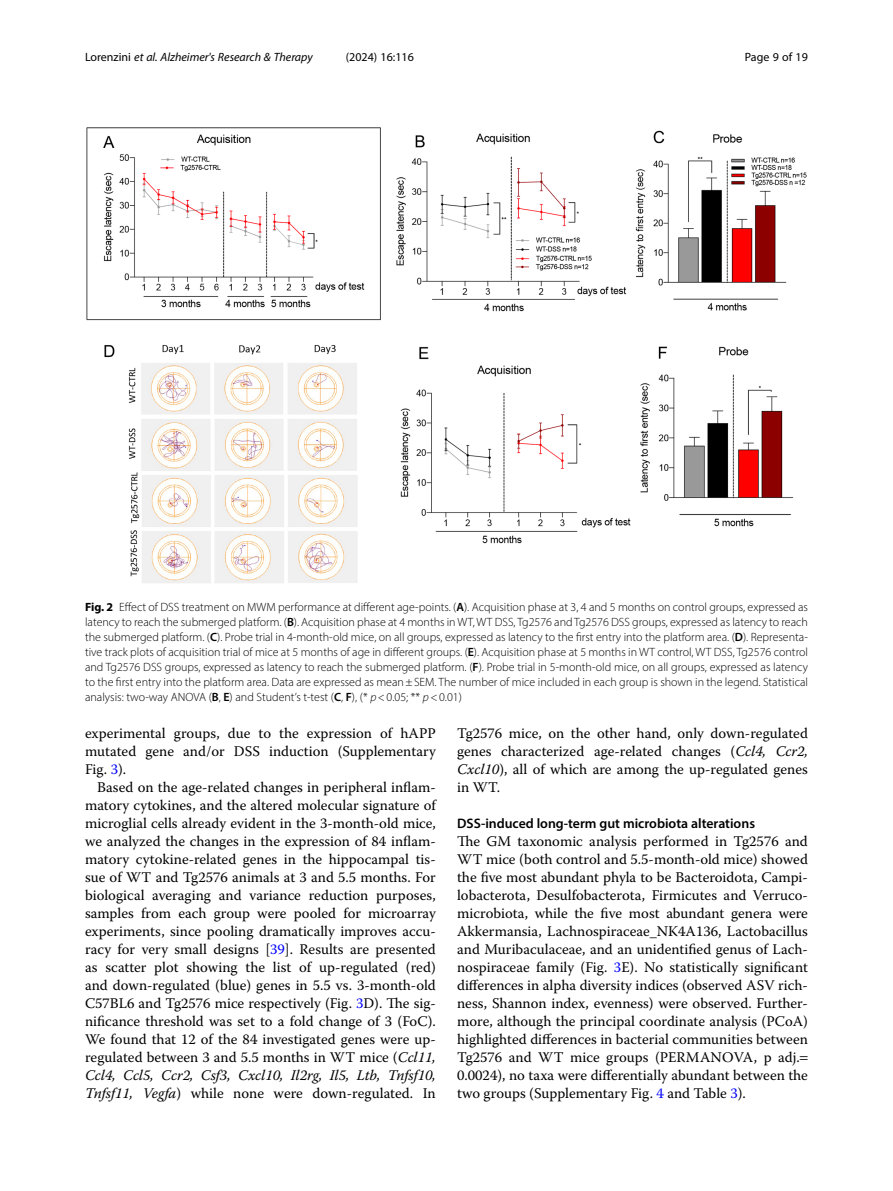
<style>
.page{position:relative;width:893px;height:1191px;background:#fff}
.page>*{position:absolute;margin:0;border:0;box-sizing:border-box;transform-origin:0 0}
.Body_Text_Indent{font:14.7px/18px "Warnock Pro";color:#000;text-align:justify}
.Body_Text{font:14.7px/18px "Warnock Pro";color:#000}
.Head_2{font:600 13.8px "Myriad Pro";color:#000}
.Figure_Caption{font:300 12px/15px "Myriad Pro";color:#000;text-align:justify}
.t1{font:italic 12px "Myriad Pro";color:#000}
.t2{font:12px "Myriad Pro";color:#000}
.s1{font-style:normal}
.s2{font-weight:700}
.s3{font-weight:600}
.s4{font-style:italic}
.s5{color:#00f}
</style>
<div class="page">
<img style="left:86px;top:127px;width:721px;height:456px">
<p class="t1" style="left:85px;top:50px;width:229px"><span class="s1">Lorenzini</span> et al. Alzheimer's Research &amp; Therapy</p>
<p class="t2" style="left:346px;top:50px;width:70px">(2024) 16:116</p>
<p class="t2" style="left:745px;top:50px;width:65px">Page 9 of 19</p>
<p class="Figure_Caption" style="left:85px;top:599px;width:724px"><span class="s2">Fig. 2</span> Effect of DSS treatment on MWM performance at different age-points. (<span class="s3">A</span>). Acquisition phase at 3, 4 and 5 months on control groups, expressed as latency to reach the submerged platform. (<span class="s3">B</span>). Acquisition phase at 4 months in WT, WT DSS, Tg2576 and Tg2576 DSS groups, expressed as latency to reach the submerged platform. (<span class="s3">C</span>). Probe trial in 4-month-old mice, on all groups, expressed as latency to the first entry into the platform area. (<span class="s3">D</span>). Representa&shy;tive track plots of acquisition trial of mice at 5 months of age in different groups. (<span class="s3">E</span>). Acquisition phase at 5 months in WT control, WT DSS, Tg2576 control and Tg2576 DSS groups, expressed as latency to reach the submerged platform. (<span class="s3">F</span>). Probe trial in 5-month-old mice, on all groups, expressed as latency to the first entry into the platform area. Data are expressed as mean±SEM. The number of mice included in each group is shown in the legend. Statistical analysis: two-way ANOVA (<span class="s3">B</span>, <span class="s3">E</span>) and Student’s t-test (<span class="s3">C</span>, <span class="s3">F</span>), (* <span class="s4">p</span>&lt;0.05; ** <span class="s4">p</span>&lt;0.01)</p>
<p class="Body_Text_Indent" style="left:85px;top:724px;width:352px">experimental groups, due to the expression of hAPP mutated gene and/or DSS induction (Supplementary Fig. <span class="s5">3</span>).</p>
<p class="Body_Text_Indent" style="left:85px;top:778px;width:352px;text-indent:12px">Based on the age-related changes in peripheral inflam&shy;matory cytokines, and the altered molecular signature of microglial cells already evident in the 3-month-old mice, we analyzed the changes in the expression of 84 inflam&shy;matory cytokine-related genes in the hippocampal tis&shy;sue of WT and Tg2576 animals at 3 and 5.5 months. For biological averaging and variance reduction purposes, samples from each group were pooled for microarray experiments, since pooling dramatically improves accu&shy;racy for very small designs [<span class="s5">39</span>]. Results are presented as scatter plot showing the list of up-regulated (red) and down-regulated (blue) genes in 5.5 vs. 3-month-old C57BL6 and Tg2576 mice respectively (Fig. <span class="s5">3</span>D). The sig&shy;nificance threshold was set to a fold change of 3 (FoC).<br>We found that 12 of the 84 investigated genes were up&shy;regulated between 3 and 5.5 months in WT mice (<span class="s4">Ccl11, Ccl4, Ccl5, Ccr2, Csf3, Cxcl10, Il2rg, Il5, Ltb, Tnfsf10, Tnfsf11, Vegfa</span>) while none were down-regulated. In</p>
<p class="Body_Text_Indent" style="left:457px;top:724px;width:352px">Tg2576 mice, on the other hand, only down-regulated genes characterized age-related changes (<span class="s4">Ccl4, Ccr2, Cxcl10</span>), all of which are among the up-regulated genes in WT.</p>
<p class="Head_2" style="left:457px;top:815px;width:299px">DSS-induced long-term gut microbiota alterations</p>
<p class="Body_Text" style="left:457px;top:832px;width:352px">The GM taxonomic analysis performed in Tg2576 and WT mice (both control and 5.5-month-old mice) showed the five most abundant phyla to be Bacteroidota, Campi&shy;lobacterota, Desulfobacterota, Firmicutes and Verruco&shy;microbiota, while the five most abundant genera were Akkermansia, Lachnospiraceae_NK4A136, Lactobacillus and Muribaculaceae, and an unidentified genus of Lach&shy;nospiraceae family (Fig. <span class="s5">3</span>E). No statistically significant differences in alpha diversity indices (observed ASV rich&shy;ness, Shannon index, evenness) were observed. Further&shy;more, although the principal coordinate analysis (PCoA) highlighted differences in bacterial communities between Tg2576 and WT mice groups (PERMANOVA, p adj.<br>0.0024), no taxa were differentially abundant between the two groups (Supplementary Fig. <span class="s5">4</span> and Table <span class="s5">3</span>).</p>
</div>
